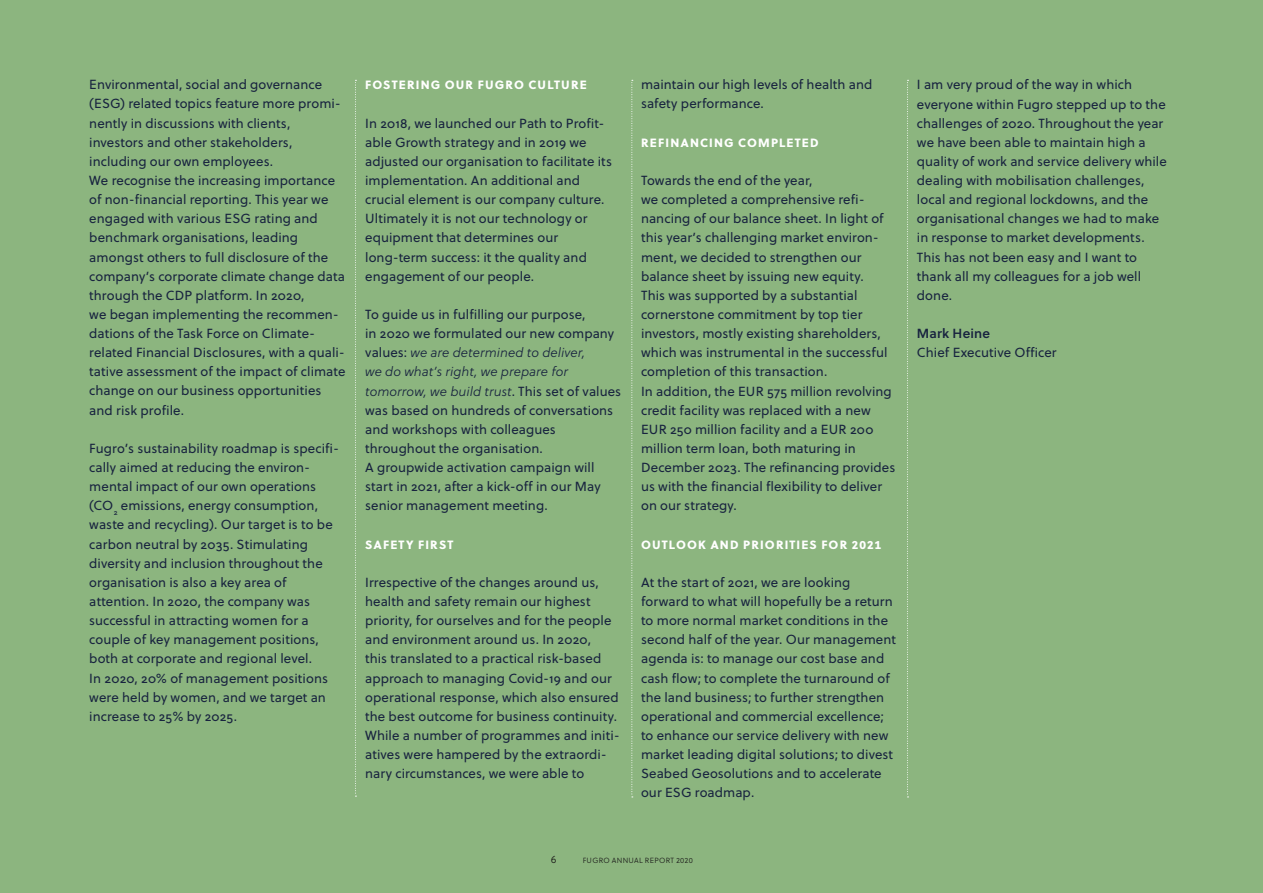
<style>
.page{position:relative;width:1263px;height:893px;background:#8cb57f}
.page>*{position:absolute;margin:0;border:0;box-sizing:border-box;transform-origin:0 0}
.t1{font:13.2px/19.2px "Soleil";letter-spacing:.005em;color:#18233f}
.t2{font:italic 13.2px/19.2px "Soleil Lt";letter-spacing:.005em;color:#18233f}
.t3{font:13.2px "Soleil Sb";letter-spacing:.015em;color:#18233f}
.t4{font:12px "Soleil Xb";letter-spacing:.095em;color:#fff}
.t5{font:10.5px "Soleil Lt";color:#1d1d1b}
.t6{font:7.5px "Soleil Lt";letter-spacing:.04em;color:#1d1d1b}
.s1{font-family:"Soleil";font-style:normal}
</style>
<div class="page">
<svg style="left:907px;top:80px;width:1px;height:717px"></svg>
<svg style="left:631px;top:80px;width:2px;height:717px"></svg>
<svg style="left:355px;top:80px;width:1px;height:717px"></svg>
<p class="t1" style="left:89px;top:75px;width:258px">Environmental, social and governance (ESG) related topics feature more promi&shy;nently in discussions with clients, investors and other stakeholders, including our own employees.<br>We recognise the increasing importance of non-financial reporting. This year we engaged with various ESG rating and benchmark organisations, leading amongst others to full disclosure of the company’s corporate climate change data through the CDP platform. In 2020,<br>we began implementing the recommen&shy;dations of the Task Force on Climate&shy;related Financial Disclosures, with a quali&shy;tative assessment of the impact of climate change on our business opportunities and risk profile.</p>
<p class="t1" style="left:89px;top:439px;width:251px">Fugro’s sustainability roadmap is specifi&shy;cally aimed at reducing the environ&shy;mental impact of our own operations (CO<sub>2</sub> emissions, energy consumption, waste and recycling). Our target is to be carbon neutral by 2035. Stimulating diversity and inclusion throughout the organisation is also a key area of attention. In 2020, the company was successful in attracting women for a couple of key management positions, both at corporate and regional level.<br>In 2020, 20% of management positions were held by women, and we target an increase to 25% by 2025.</p>
<p class="t4" style="left:365px;top:77px;width:223px">FOSTERING OUR FUGRO CULTURE</p>
<p class="t1" style="left:365px;top:114px;width:248px">In 2018, we launched our Path to Profit&shy;able Growth strategy and in 2019 we adjusted our organisation to facilitate its implementation. An additional and crucial element is our company culture.<br>Ultimately it is not our technology or equipment that determines our long-term success: it the quality and engagement of our people.</p>
<p class="t1" style="left:365px;top:305px;width:250px">To guide us in fulfilling our purpose,<br>in 2020 we formulated our new company</p>
<p class="t2" style="left:365px;top:343px;width:257px"><span class="s1">values:</span> we are determined to deliver,<br>we do what’s right, we prepare for tomorrow, we build trust<span class="s1">. This set of values</span></p>
<p class="t1" style="left:365px;top:401px;width:249px">was based on hundreds of conversations and workshops with colleagues throughout the organisation.<br>A groupwide activation campaign will start in 2021, after a kick-off in our May senior management meeting.</p>
<p class="t4" style="left:365px;top:536px;width:90px">SAFETY FIRST</p>
<p class="t1" style="left:365px;top:573px;width:256px">Irrespective of the changes around us, health and safety remain our highest priority, for ourselves and for the people and environment around us. In 2020,<br>this translated to a practical risk-based approach to managing Covid-19 and our operational response, which also ensured the best outcome for business continuity.<br>While a number of programmes and initi&shy;atives were hampered by the extraordi&shy;nary circumstances, we were able to</p>
<p class="t1" style="left:641px;top:75px;width:233px">maintain our high levels of health and safety performance.</p>
<p class="t4" style="left:641px;top:135px;width:179px">REFINANCING COMPLETED</p>
<p class="t1" style="left:641px;top:171px;width:256px">Towards the end of the year,<br>we completed a comprehensive refi&shy;nancing of our balance sheet. In light of this year’s challenging market environ&shy;ment, we decided to strengthen our balance sheet by issuing new equity.<br>This was supported by a substantial cornerstone commitment by top tier investors, mostly existing shareholders, which was instrumental in the successful completion of this transaction.<br>In addition, the EUR 575 million revolving credit facility was replaced with a new EUR 250 million facility and a EUR 200 million term loan, both maturing in December 2023. The refinancing provides us with the financial flexibility to deliver on our strategy.</p>
<p class="t4" style="left:641px;top:536px;width:241px">OUTLOOK AND PRIORITIES FOR 2021</p>
<p class="t1" style="left:641px;top:573px;width:256px">At the start of 2021, we are looking forward to what will hopefully be a return to more normal market conditions in the second half of the year. Our management agenda is: to manage our cost base and cash flow; to complete the turnaround of the land business; to further strengthen operational and commercial excellence; to enhance our service delivery with new market leading digital solutions; to divest Seabed Geosolutions and to accelerate our ESG roadmap.</p>
<p class="t1" style="left:917px;top:75px;width:251px">I am very proud of the way in which everyone within Fugro stepped up to the challenges of 2020. Throughout the year we have been able to maintain high a quality of work and service delivery while dealing with mobilisation challenges, local and regional lockdowns, and the organisational changes we had to make in response to market developments.<br>This has not been easy and I want to thank all my colleagues for a job well done.</p>
<p class="t3" style="left:917px;top:325px;width:75px">Mark Heine</p>
<p class="t1" style="left:917px;top:343px;width:141px">Chief Executive Officer</p>
<p class="t5" style="left:551px;top:853px;width:7px">6</p>
<p class="t6" style="left:583px;top:856px;width:112px">FUGRO ANNUAL REPORT 2020</p>
</div>
